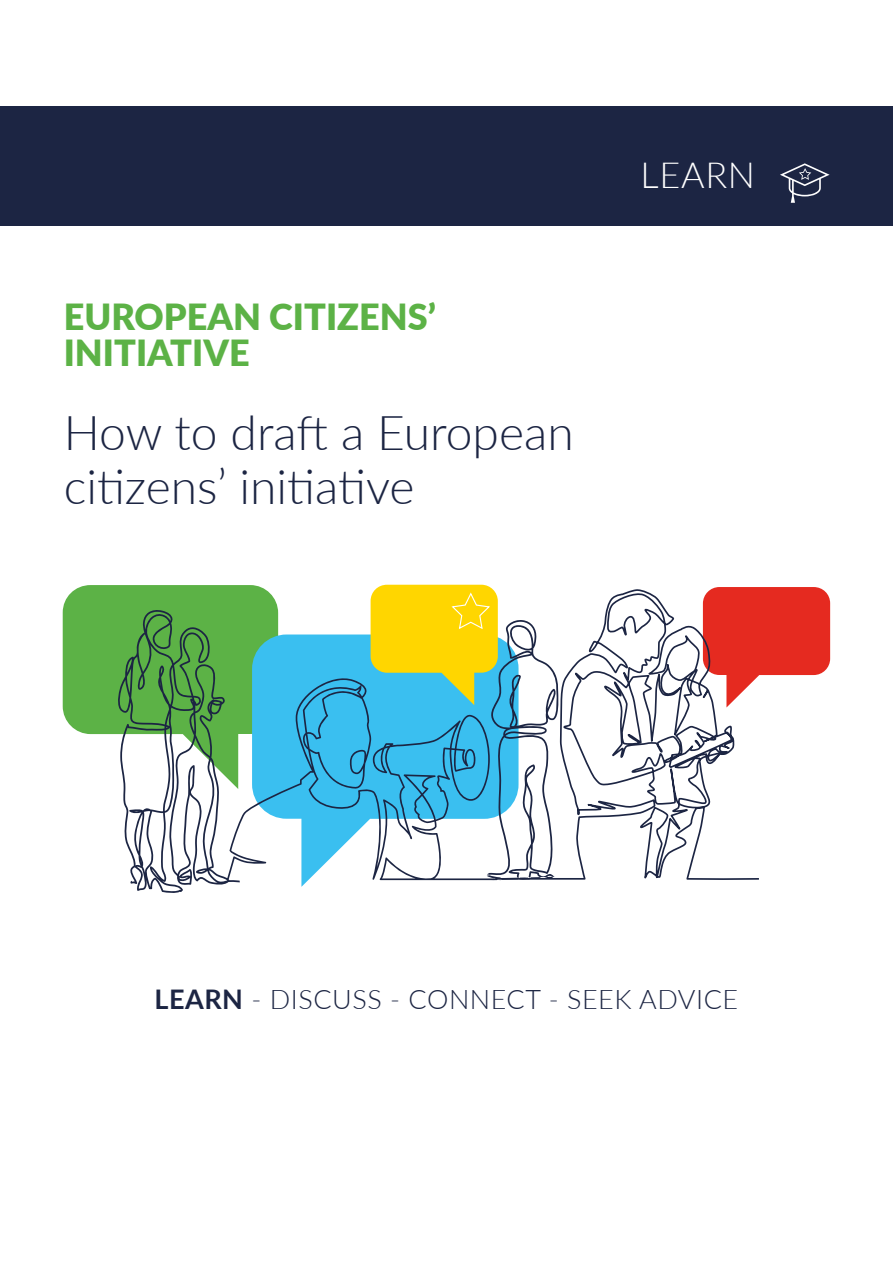
<style>
.page{position:relative;width:893px;height:1263px;background:#fff}
.page>*{position:absolute;margin:0;border:0;box-sizing:border-box;transform-origin:0 0}
.t1{font:300 48px/54px "Lato";color:#1c2543}
.t2{font:900 36px/36px "Lato";color:#5cb246}
.t3{font:300 36px "Lato";letter-spacing:.02em;color:#fff}
.t4{font:300 27px "Lato";letter-spacing:.02em;color:#1c2543}
.s1{font-weight:700}
</style>
<div class="page">
<div style="left:0;top:106px;width:893px;height:119px;background:#1c2543"></div>
<svg style="left:278px;top:634px;width:216px;height:253px;fill:#3abff0"></svg>
<div style="left:714px;top:587px;width:116px;height:89px;background:#e52a20"></div>
<svg style="left:494px;top:588px;width:267px;height:293px"></svg>
<svg style="left:63px;top:585px;width:215px;height:308px"></svg>
<svg style="left:226px;top:676px;width:145px;height:204px;fill:#3abff0"></svg>
<svg style="left:371px;top:585px;width:188px;height:295px"></svg>
<svg style="left:780px;top:163px;width:50px;height:40px"></svg>
<p class="t2" style="left:64px;top:298px;width:374px">EUROPEAN CITIZENS’<br>INITIATIVE</p>
<p class="t1" style="left:64px;top:404px;width:511px">How to draft a European citizens’ initiative</p>
<p class="t3" style="left:640px;top:150px;width:116px">LEARN</p>
<p class="t4" style="left:154px;top:981px;width:585px"><span class="s1">LEARN</span> - DISCUSS - CONNECT - SEEK ADVICE</p>
</div>
